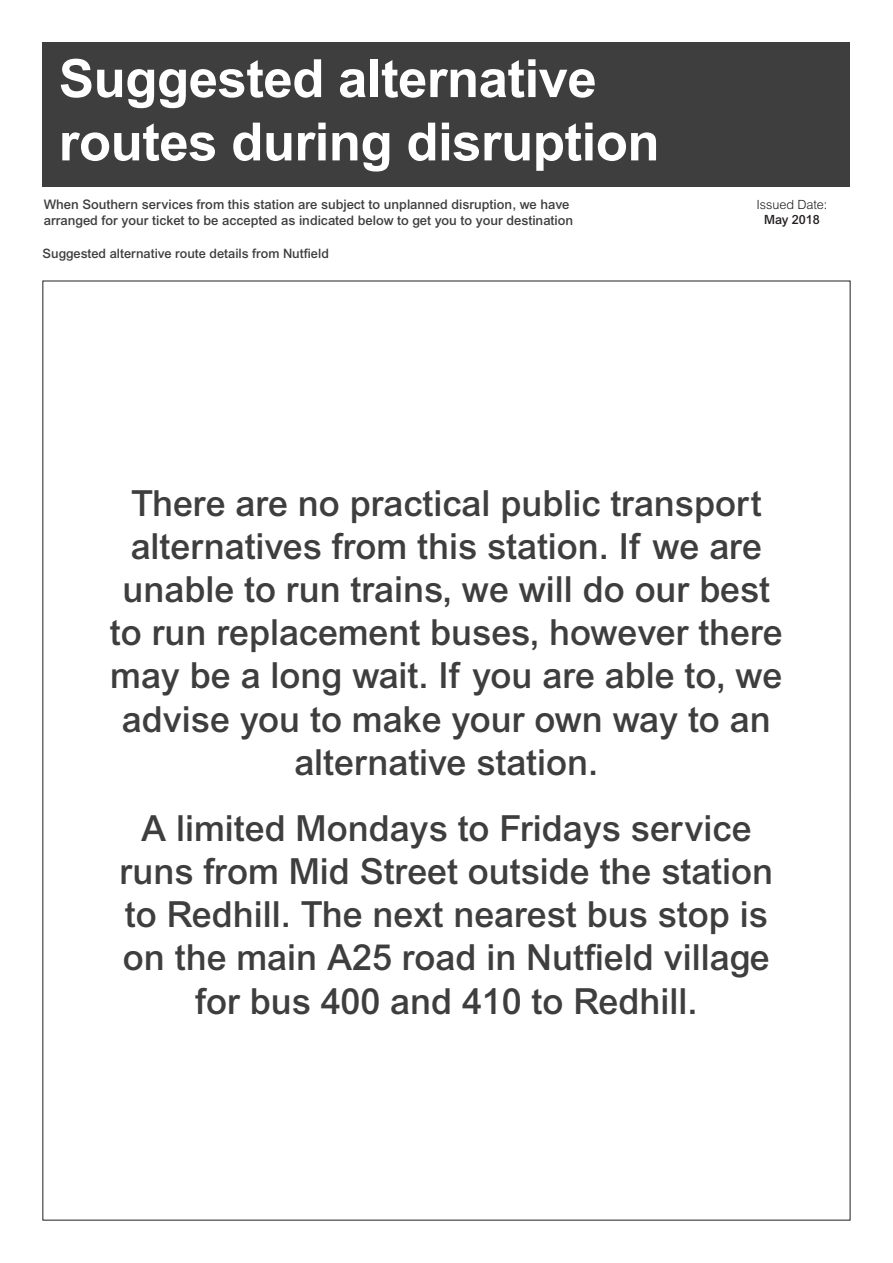
<style>
.page{position:relative;width:893px;height:1263px;background:#fff}
.page>*{position:absolute;margin:0;border:0;box-sizing:border-box;transform-origin:0 0}
.t1{font:700 52.8px "Arial";letter-spacing:-.01em;color:#fff}
.t2{font:500 36px/43.2px "Arial";color:#3e3e3f;text-align:center}
.t3{font:500 13.2px/15.9px "Arial";color:#3e3e3f}
.body_text_2{font:500 12.9px "Arial";color:#3e3e3f}
.body_text_2-2{font:300 12.6px "Arial";letter-spacing:-.005em;color:#231f20}
.body_text_2-3{font:500 12.6px "Arial";letter-spacing:-.005em;color:#231f20}
</style>
<div class="page">
<div style="left:43px;top:43px;width:807px;height:144px;background:#3e3e3f"></div>
<p class="t1" style="left:59px;top:44px;width:539px">Suggested alternative</p>
<p class="t1" style="left:59px;top:107px;width:602px">routes during disruption</p>
<p class="t3" style="left:44px;top:196px;width:531px">When Southern services from this station are subject to unplanned disruption, we have arranged for your ticket to be accepted as indicated below to get you to your destination</p>
<p class="body_text_2-2" style="left:756px;top:197px;width:72px">Issued Date:</p>
<p class="body_text_2-3" style="left:764px;top:212px;width:57px">May 2018</p>
<p class="body_text_2" style="left:43px;top:246px;width:288px">Suggested alternative route details from Nutfield</p>
<p class="t2" style="left:110px;top:481px;width:674px">There are no practical public transport alternatives from this station. If we are unable to run trains, we will do our best to run replacement buses, however there may be a long wait. If you are able to, we advise you to make your own way to an alternative station.</p>
<p class="t2" style="left:120px;top:806px;width:655px">A limited Mondays to Fridays service runs from Mid Street outside the station to Redhill. The next nearest bus stop is on the main A25 road in Nutfield village for bus 400 and 410 to Redhill.</p>
</div>
